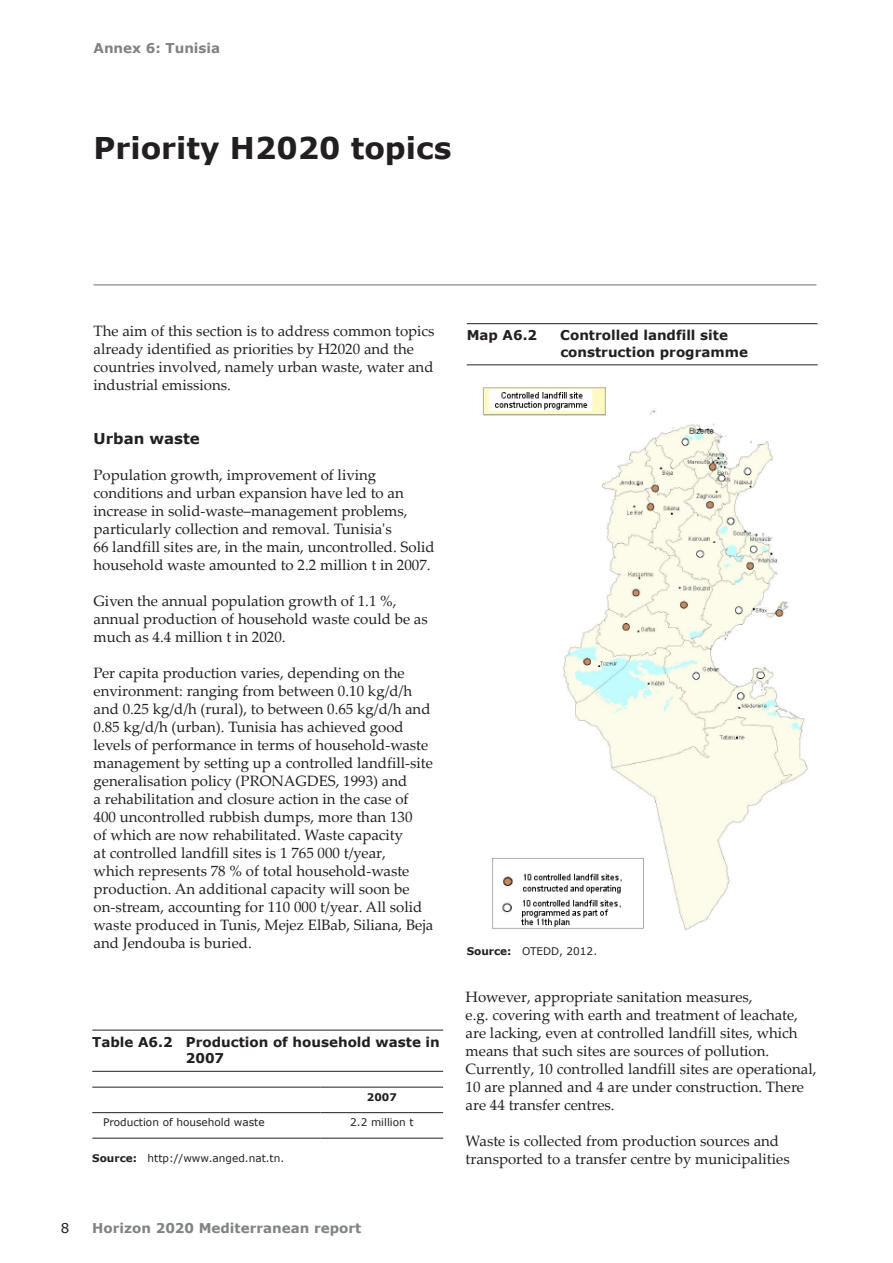
<style>
.page{position:relative;width:893px;height:1263px;background:#fff}
.page>*{position:absolute;margin:0;border:0;box-sizing:border-box;transform-origin:0 0}
.Chaptertitle{font:700 30px "Verdana";color:#231f20}
.Body_Text{font:15px/18px "Palatino Linotype";color:#231f20}
.Heading_2_No_indent{font:700 15px "Verdana";color:#231f20}
.Figure_Title{font:700 13.5px/16.5px "Verdana";color:#231f20}
.t1{font:700 13.5px "Verdana";color:#808285}
.t2{font:13.5px "Verdana";color:#231f20}
.Note_Source{font:10.5px "Verdana";color:#231f20}
.Table_body{font:10.5px "Verdana";color:#231f20}
.Table_body-2{font:700 10.5px "Verdana";color:#231f20}
.s1{font-weight:700}
</style>
<div class="page">
<hr style="left:94px;top:285px;width:722px;height:1px;background:#6c6d70">
<hr style="left:92px;top:1030px;width:351px;height:1px;background:#231f20">
<hr style="left:92px;top:1071px;width:351px;height:1px;background:#231f20">
<svg style="left:92px;top:1113px;width:351px;height:25px"></svg>
<hr style="left:92px;top:1112px;width:229px;height:1px;background:#231f20">
<hr style="left:321px;top:1112px;width:122px;height:1px;background:#231f20">
<hr style="left:92px;top:1087px;width:229px;height:1px;background:#231f20">
<hr style="left:321px;top:1087px;width:122px;height:1px;background:#231f20">
<hr style="left:92px;top:1138px;width:229px;height:1px;background:#231f20">
<hr style="left:321px;top:1138px;width:122px;height:1px;background:#231f20">
<img style="left:482px;top:387px;width:326px;height:543px">
<hr style="left:467px;top:323px;width:351px;height:1px;background:#231f20">
<hr style="left:467px;top:365px;width:351px;height:1px;background:#231f20">
<p class="t1" style="left:94px;top:39px;width:128px">Annex 6: Tunisia</p>
<p class="Chaptertitle" style="left:94px;top:127px;width:360px">Priority H2020 topics</p>
<p class="Body_Text" style="left:94px;top:321px;width:343px">The aim of this section is to address common topics already identified as priorities by H2020 and the countries involved, namely urban waste, water and industrial emissions.</p>
<p class="Heading_2_No_indent" style="left:94px;top:428px;width:108px">Urban waste</p>
<p class="Body_Text" style="left:94px;top:465px;width:343px">Population growth, improvement of living conditions and urban expansion have led to an increase in solid-waste–management problems, particularly collection and removal. Tunisia's<br>66 landfill sites are, in the main, uncontrolled. Solid household waste amounted to 2.2 million t in 2007.</p>
<p class="Body_Text" style="left:94px;top:591px;width:336px">Given the annual population growth of 1.1 %, annual production of household waste could be as much as 4.4 million t in 2020.</p>
<p class="Body_Text" style="left:94px;top:663px;width:341px">Per capita production varies, depending on the environment: ranging from between 0.10 kg/d/h and 0.25 kg/d/h (rural), to between 0.65 kg/d/h and 0.85 kg/d/h (urban). Tunisia has achieved good levels of performance in terms of household-waste management by setting up a controlled landfill-site generalisation policy (PRONAGDES, 1993) and<br>a rehabilitation and closure action in the case of 400 uncontrolled rubbish dumps, more than 130<br>of which are now rehabilitated. Waste capacity<br>at controlled landfill sites is 1 765 000 t/year,<br>which represents 78 % of total household-waste production. An additional capacity will soon be on‑stream, accounting for 110 000 t/year. All solid waste produced in Tunis, Mejez ElBab, Siliana, Beja and Jendouba is buried.</p>
<p class="t2" style="left:61px;top:1219px;width:10px">8</p>
<p class="Figure_Title" style="left:186px;top:1033px;width:255px;text-indent:-94px">Table A6.2 Production of household waste in<br>2007</p>
<p class="Table_body-2" style="left:367px;top:1089px;width:31px">2007</p>
<p class="Table_body" style="left:103px;top:1115px;width:163px">Production of household waste</p>
<p class="Table_body" style="left:350px;top:1115px;width:65px">2.2 million t</p>
<p class="Note_Source" style="left:92px;top:1151px;width:193px"><span class="s1">Source:</span> http://www.anged.nat.tn.</p>
<p class="t1" style="left:92px;top:1219px;width:270px">Horizon 2020 Mediterranean report</p>
<p class="Figure_Title" style="left:467px;top:327px;width:72px">Map A6.2</p>
<p class="Figure_Title" style="left:560px;top:327px;width:189px">Controlled landfill site construction programme</p>
<p class="Note_Source" style="left:467px;top:944px;width:132px"><span class="s1">Source:</span> OTEDD, 2012.</p>
<p class="Body_Text" style="left:466px;top:987px;width:352px">However, appropriate sanitation measures,<br>e.g. covering with earth and treatment of leachate, are lacking, even at controlled landfill sites, which means that such sites are sources of pollution.<br>Currently, 10 controlled landfill sites are operational, 10 are planned and 4 are under construction. There are 44 transfer centres.</p>
<p class="Body_Text" style="left:466px;top:1131px;width:326px">Waste is collected from production sources and transported to a transfer centre by municipalities</p>
</div>
